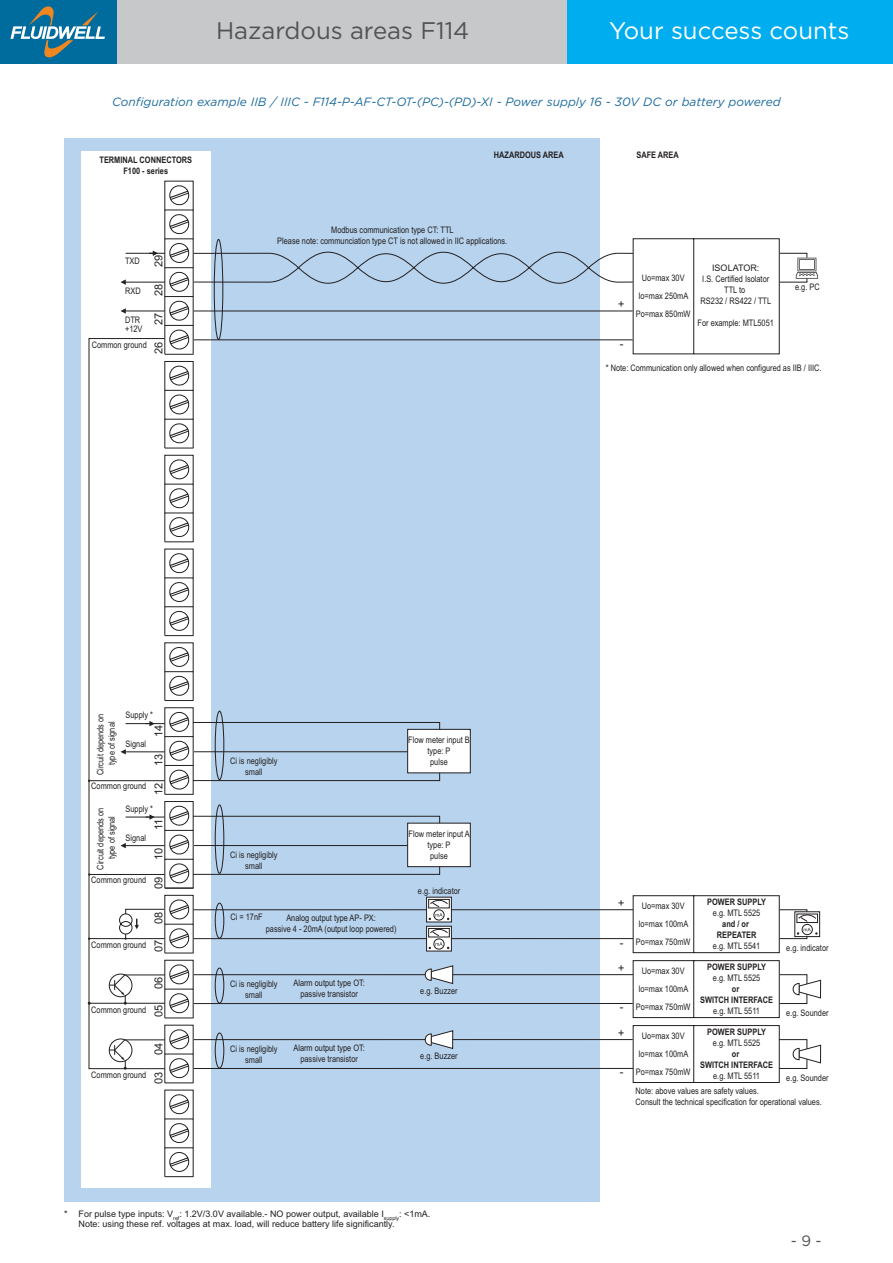
<style>
.page{position:relative;width:893px;height:1263px;background:#fff}
.page>*{position:absolute;margin:0;border:0;box-sizing:border-box;transform-origin:0 0}
.t1{font:24px "Gotham Pro";color:#535355}
.t2{font:24px "Gotham Pro";color:#fff}
.t3{font:15px "Gotham Pro";color:#535355}
.t4{font:italic 12px "Gotham Pro";color:#1b6a9d}
.t5{font:11.1px "Arial";color:#231f20}
.t6{font:10.95px "Arial";color:#231f20}
.t7{font:9px/10.9px "Arial Narrow";color:#231f20;text-align:center}
.t8{font:9px/10.8px "Arial";color:#231f20}
.t9{font:700 9px/10.9px "Arial Narrow";color:#231f20;text-align:center}
</style>
<div class="page">
<div style="left:0;top:0;width:117px;height:64px;background:#006c9d"></div>
<svg style="left:11px;top:6px;width:94px;height:51px"></svg>
<div style="left:117px;top:0;width:451px;height:64px;background:#c7c8ca"></div>
<div style="left:568px;top:0;width:325px;height:64px;background:#00aeef"></div>
<div style="left:64px;top:138px;width:536px;height:1064px;background:#b7d3ed"></div>
<div style="left:81px;top:151px;width:129px;height:1037px;background:#fff"></div>
<svg style="left:120px;top:707px;width:320px;height:88px"></svg>
<div style="left:215px;top:711px;width:9px;height:69px;border:1px solid #231f20;border-radius:50%"></div>
<div style="left:407px;top:823px;width:64px;height:44px;background:#fff;border:1px solid #231f20"></div>
<div style="left:407px;top:729px;width:64px;height:44px;background:#fff;border:1px solid #231f20"></div>
<hr style="left:89px;top:938px;width:75px;height:1px;background:#231f20">
<svg style="left:120px;top:209px;width:512px;height:146px"></svg>
<hr style="left:89px;top:874px;width:76px;height:1px;background:#231f20">
<hr style="left:89px;top:780px;width:76px;height:1px;background:#231f20">
<svg style="left:632px;top:238px;width:148px;height:715px"></svg>
<div style="left:779px;top:909px;width:28px;height:30px;border:1px solid #231f20"></div>
<svg style="left:779px;top:252px;width:39px;height:31px"></svg>
<svg style="left:165px;top:361px;width:29px;height:340px"></svg>
<hr style="left:194px;top:1039px;width:439px;height:1px;background:#231f20">
<hr style="left:194px;top:1068px;width:439px;height:1px;background:#231f20">
<hr style="left:194px;top:974px;width:439px;height:1px;background:#231f20">
<hr style="left:194px;top:1003px;width:439px;height:1px;background:#231f20">
<svg style="left:632px;top:960px;width:148px;height:58px"></svg>
<svg style="left:632px;top:1025px;width:189px;height:58px"></svg>
<div style="left:779px;top:974px;width:28px;height:30px;border:1px solid #231f20"></div>
<svg style="left:792px;top:980px;width:29px;height:18px"></svg>
<hr style="left:89px;top:1003px;width:76px;height:1px;background:#231f20">
<svg style="left:109px;top:801px;width:344px;height:376px"></svg>
<svg style="left:794px;top:911px;width:26px;height:26px"></svg>
<svg style="left:796px;top:913px;width:22px;height:22px"></svg>
<h1 class="t1" style="left:216px;top:17px;width:255px">Hazardous areas F114</h1>
<h1 class="t2" style="left:609px;top:17px;width:242px">Your success counts</h1>
<h3 class="t4" style="left:112px;top:95px;width:670px">Configuration example IIB / IIIC - F114-P-AF-CT-OT-(PC)-(PD)-XI - Power supply 16 - 30V DC or battery powered</h3>
<p class="t9" style="left:100px;top:154px;width:94px">TERMINAL CONNECTORS<br>F100 - series</p>
<p class="t7" style="left:125px;top:255px;width:16px">TXD</p>
<p class="t7" style="left:125px;top:285px;width:17px">RXD</p>
<p class="t6" style="left:151px;top:267px;width:14px;rotate:-90deg">29</p>
<p class="t6" style="left:151px;top:296px;width:14px;rotate:-90deg">28</p>
<p class="t7" style="left:125px;top:315px;width:19px;line-height:9px;text-align:left">DTR +12V</p>
<p class="t6" style="left:151px;top:325px;width:14px;rotate:-90deg">27</p>
<p class="t7" style="left:92px;top:339px;width:57px">Common ground</p>
<p class="t6" style="left:151px;top:354px;width:14px;rotate:-90deg">26</p>
<p class="t9" style="left:494px;top:149px;width:71px">HAZARDOUS AREA</p>
<p class="t9" style="left:636px;top:149px;width:44px">SAFE AREA</p>
<p class="t7" style="left:277px;top:224px;width:232px">Modbus communication type CT: TTL<br>Please note: communciation type CT is not allowed in IIC applications.</p>
<p class="t5" style="left:625px;top:312px;width:8px;rotate:-180deg">+</p>
<p class="t5" style="left:623px;top:353px;width:5px;rotate:-180deg">-</p>
<p class="t8" style="left:712px;top:263px;width:49px">ISOLATOR:</p>
<p class="t7" style="left:701px;top:273px;width:72px">I.S. Certified Isolator<br>TTL to<br>RS232 / RS422 / TTL</p>
<p class="t7" style="left:697px;top:317px;width:78px">For example: MTL5051</p>
<p class="t7" style="left:636px;top:269px;width:56px;line-height:18px">Uo=max 30V<br>Io=max 250mA<br>Po=max 850mW</p>
<p class="t7" style="left:795px;top:281px;width:26px">e.g. PC</p>
<p class="t7" style="left:606px;top:362px;width:217px">* Note: Communication only allowed when configured as IIB / IIIC.</p>
<p class="t7" style="left:95px;top:775px;width:63px;rotate:-90deg">Circuit depends on type of signal</p>
<p class="t7" style="left:126px;top:709px;width:29px">Supply *</p>
<p class="t7" style="left:95px;top:869px;width:63px;rotate:-90deg">Circuit depends on type of signal</p>
<p class="t6" style="left:151px;top:737px;width:14px;rotate:-90deg">14</p>
<p class="t6" style="left:151px;top:766px;width:14px;rotate:-90deg">13</p>
<p class="t7" style="left:126px;top:738px;width:22px">Signal</p>
<p class="t7" style="left:91px;top:780px;width:57px">Common ground</p>
<p class="t6" style="left:151px;top:795px;width:14px;rotate:-90deg">12</p>
<p class="t7" style="left:126px;top:803px;width:29px">Supply *</p>
<p class="t6" style="left:151px;top:830px;width:13px;rotate:-90deg">11</p>
<p class="t7" style="left:126px;top:832px;width:22px">Signal</p>
<p class="t6" style="left:151px;top:860px;width:14px;rotate:-90deg">10</p>
<p class="t7" style="left:91px;top:874px;width:57px">Common ground</p>
<p class="t6" style="left:151px;top:889px;width:14px;rotate:-90deg">09</p>
<p class="t7" style="left:91px;top:939px;width:57px">Common ground</p>
<p class="t6" style="left:151px;top:924px;width:14px;rotate:-90deg">08</p>
<p class="t6" style="left:151px;top:952px;width:14px;rotate:-90deg">07</p>
<p class="t7" style="left:91px;top:1004px;width:57px">Common ground</p>
<p class="t6" style="left:151px;top:989px;width:14px;rotate:-90deg">06</p>
<p class="t6" style="left:151px;top:1017px;width:14px;rotate:-90deg">05</p>
<p class="t7" style="left:91px;top:1069px;width:57px">Common ground</p>
<p class="t6" style="left:151px;top:1055px;width:14px;rotate:-90deg">04</p>
<p class="t6" style="left:151px;top:1084px;width:14px;rotate:-90deg">03</p>
<p class="t7" style="left:230px;top:755px;width:49px">Ci is negligibly small</p>
<p class="t7" style="left:408px;top:734px;width:63px">Flow meter input B type: P<br>pulse</p>
<p class="t7" style="left:230px;top:849px;width:49px">Ci is negligibly small</p>
<p class="t7" style="left:230px;top:911px;width:34px">Ci = 17nF</p>
<p class="t7" style="left:266px;top:911px;width:132px">Analog output type AP- PX:<br>passive 4 - 20mA (output loop powered)</p>
<p class="t7" style="left:409px;top:828px;width:63px">Flow meter input A type: P<br>pulse</p>
<p class="t7" style="left:418px;top:885px;width:44px">e.g. indicator</p>
<p class="t7" style="left:230px;top:978px;width:49px">Ci is negligibly small</p>
<p class="t7" style="left:293px;top:977px;width:73px">Alarm output type OT: passive transistor</p>
<p class="t7" style="left:420px;top:985px;width:39px">e.g. Buzzer</p>
<p class="t7" style="left:230px;top:1042px;width:49px">Ci is negligibly small</p>
<p class="t7" style="left:293px;top:1042px;width:73px">Alarm output type OT: passive transistor</p>
<p class="t7" style="left:420px;top:1050px;width:39px">e.g. Buzzer</p>
<p class="t5" style="left:625px;top:911px;width:8px;rotate:-180deg">+</p>
<p class="t5" style="left:623px;top:952px;width:5px;rotate:-180deg">-</p>
<p class="t5" style="left:625px;top:975px;width:8px;rotate:-180deg">+</p>
<p class="t5" style="left:623px;top:1017px;width:5px;rotate:-180deg">-</p>
<p class="t5" style="left:625px;top:1040px;width:8px;rotate:-180deg">+</p>
<p class="t5" style="left:623px;top:1082px;width:5px;rotate:-180deg">-</p>
<p class="t7" style="left:636px;top:896px;width:56px;line-height:18px">Uo=max 30V<br>Io=max 100mA<br>Po=max 750mW</p>
<p class="t7" style="left:636px;top:961px;width:56px;line-height:18px">Uo=max 30V<br>Io=max 100mA<br>Po=max 750mW</p>
<p class="t7" style="left:636px;top:1026px;width:56px;line-height:18px">Uo=max 30V<br>Io=max 100mA<br>Po=max 750mW</p>
<p class="t9" style="left:707px;top:896px;width:60px">POWER SUPPLY</p>
<p class="t7" style="left:713px;top:907px;width:49px">e.g. MTL 5525</p>
<p class="t9" style="left:717px;top:918px;width:41px">and / or<br>REPEATER</p>
<p class="t7" style="left:713px;top:940px;width:49px">e.g. MTL 5541</p>
<p class="t9" style="left:707px;top:961px;width:60px">POWER SUPPLY</p>
<p class="t7" style="left:713px;top:972px;width:49px">e.g. MTL 5525</p>
<p class="t9" style="left:700px;top:983px;width:75px">or<br>SWITCH INTERFACE</p>
<p class="t7" style="left:713px;top:1005px;width:48px">e.g. MTL 5511</p>
<p class="t9" style="left:707px;top:1026px;width:60px">POWER SUPPLY</p>
<p class="t7" style="left:713px;top:1037px;width:49px">e.g. MTL 5525</p>
<p class="t9" style="left:700px;top:1048px;width:75px">or<br>SWITCH INTERFACE</p>
<p class="t7" style="left:713px;top:1070px;width:48px">e.g. MTL 5511</p>
<p class="t7" style="left:786px;top:942px;width:44px">e.g. indicator</p>
<p class="t7" style="left:786px;top:1007px;width:44px">e.g. Sounder</p>
<p class="t7" style="left:786px;top:1071px;width:44px">e.g. Sounder</p>
<p class="t7" style="left:636px;top:1085px;width:188px;text-align:left">Note: above values are safety values.<br>Consult the technical specification for operational values.</p>
<p class="t8" style="left:78px;top:1208px;width:353px;text-indent:-14px">* For pulse type inputs: V<sub>ref</sub>: 1.2V/3.0V available.- NO power output, available I<sub>supply</sub>: &lt;1mA.<br>Note: using these ref. voltages at max. load, will reduce battery life significantly.</p>
<h2 class="t3" style="left:791px;top:1233px;width:32px">- 9 -</h2>
</div>
